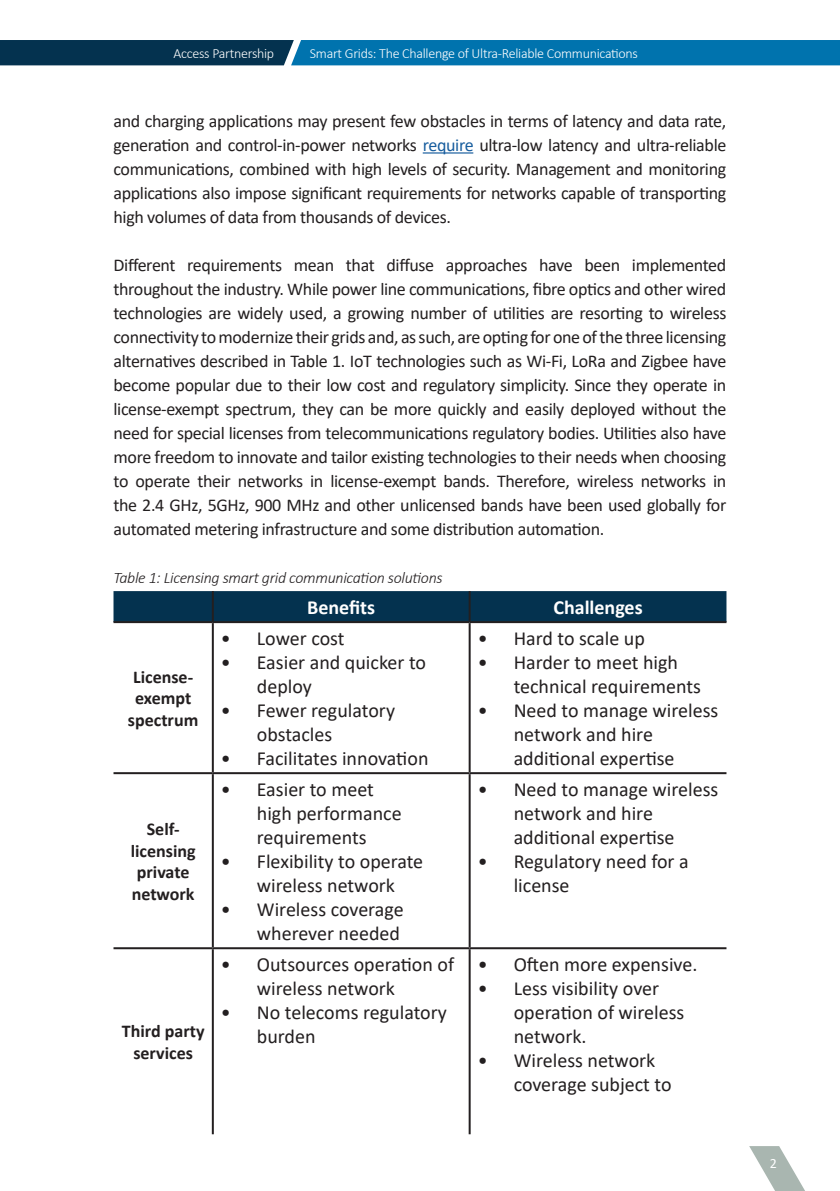
<style>
.page{position:relative;width:840px;height:1191px;background:#fff}
.page>*{position:absolute;margin:0;border:0;box-sizing:border-box;transform-origin:0 0}
.t1{font:20px/24px "Calibri";color:#231f20}
.t2{font:700 20px "Calibri";color:#fff}
.Address{font:18px/24px "Calibri";letter-spacing:-.02em;color:#231f20;text-align:justify}
.t3{font:700 18px/21.6px "Calibri";color:#231f20;text-align:center}
.Address-2{font:italic 300 16px "Calibri";letter-spacing:-.02em;color:#231f20}
.Header_-_Chapter_Nam{font:300 14px "Calibri";letter-spacing:-.02em;color:#fff}
.t4{font:14px "Calibri";color:#fff}
.s1{color:#175d9e}
.s2{color:#fff}
</style>
<div class="page">
<svg style="left:749px;top:1146px;width:56px;height:45px"></svg>
<svg style="left:0;top:40px;width:839px;height:25px;background:#035d8e"></svg>
<hr style="left:422px;top:152px;width:51px;height:2px;background:#175d9e">
<div style="left:113px;top:591px;width:613px;height:30px;background:#04324f"></div>
<hr style="left:212px;top:591px;width:2px;height:30px;background:#231f20">
<hr style="left:468px;top:591px;width:2px;height:30px;background:#231f20">
<hr style="left:113px;top:621px;width:100px;height:2px;background:#231f20">
<hr style="left:213px;top:621px;width:256px;height:2px;background:#231f20">
<hr style="left:212px;top:623px;width:2px;height:149px;background:#231f20">
<hr style="left:469px;top:621px;width:257px;height:2px;background:#231f20">
<hr style="left:468px;top:623px;width:2px;height:149px;background:#231f20">
<hr style="left:113px;top:772px;width:100px;height:2px;background:#231f20">
<hr style="left:213px;top:772px;width:256px;height:2px;background:#231f20">
<hr style="left:212px;top:774px;width:2px;height:173px;background:#231f20">
<hr style="left:469px;top:772px;width:257px;height:2px;background:#231f20">
<hr style="left:468px;top:774px;width:2px;height:173px;background:#231f20">
<hr style="left:113px;top:947px;width:100px;height:2px;background:#231f20">
<hr style="left:213px;top:947px;width:256px;height:2px;background:#231f20">
<hr style="left:212px;top:949px;width:2px;height:185px;background:#231f20">
<hr style="left:469px;top:947px;width:257px;height:2px;background:#231f20">
<hr style="left:468px;top:949px;width:2px;height:185px;background:#231f20">
<p class="Header_-_Chapter_Nam" style="left:173px;top:45px;width:102px">Access Partnership</p>
<p class="Header_-_Chapter_Nam" style="left:310px;top:45px;width:329px">Smart Grids: The Challenge of Ultra-Reliable Communications</p>
<p class="Address" style="left:113px;top:108px;width:614px">and charging applications may present few obstacles in terms of latency and data rate, generation and control-in-power networks <span class="s1">require</span> ultra-low latency and ultra-reliable communications, combined with high levels of security. Management and monitoring applications also impose significant requirements for networks capable of transporting high volumes of data from thousands of devices.</p>
<p class="Address" style="left:113px;top:252px;width:614px">Different requirements mean that diffuse approaches have been implemented throughout the industry. While power line communications, fibre optics and other wired technologies are widely used, a growing number of utilities are resorting to wireless connectivity to modernize their grids and, as such, are opting for one of the three licensing alternatives described in Table 1. IoT technologies such as Wi-Fi, LoRa and Zigbee have become popular due to their low cost and regulatory simplicity. Since they operate in license-exempt spectrum, they can be more quickly and easily deployed without the need for special licenses from telecommunications regulatory bodies. Utilities also have more freedom to innovate and tailor existing technologies to their needs when choosing to operate their networks in license-exempt bands. Therefore, wireless networks in the 2.4 GHz, 5GHz, 900 MHz and other unlicensed bands have been used globally for automated metering infrastructure and some distribution automation.</p>
<p class="Address-2" style="left:113px;top:568px;width:330px">Table 1: Licensing smart grid communication solutions</p>
<p class="t2" style="left:307px;top:593px;width:69px">Benefits</p>
<p class="t2" style="left:553px;top:593px;width:91px">Challenges</p>
<p class="t3" style="left:128px;top:666px;width:72px">License&shy;exempt spectrum</p>
<p class="t3" style="left:131px;top:818px;width:66px">Self&shy;licensing private network</p>
<p class="t3" style="left:122px;top:1020px;width:84px">Third party services</p>
<p class="t1" style="left:221px;top:626px;width:125px">• Lower cost</p>
<p class="t1" style="left:257px;top:650px;width:170px;text-indent:-36px">• Easier and quicker to deploy</p>
<p class="t1" style="left:257px;top:698px;width:140px;text-indent:-36px">• Fewer regulatory obstacles</p>
<p class="t1" style="left:221px;top:746px;width:209px">• Facilitates innovation</p>
<p class="t1" style="left:257px;top:777px;width:146px;text-indent:-36px">• Easier to meet high performance requirements</p>
<p class="t1" style="left:221px;top:849px;width:204px;text-align:center">• Flexibility to operate wireless network</p>
<p class="t1" style="left:221px;top:897px;width:184px;text-align:right">• Wireless coverage wherever needed</p>
<p class="t1" style="left:257px;top:952px;width:199px;text-indent:-36px">• Outsources operation of wireless network</p>
<p class="t1" style="left:257px;top:1000px;width:191px;text-indent:-36px">• No telecoms regulatory burden</p>
<p class="t1" style="left:477px;top:626px;width:169px">• Hard to scale up</p>
<p class="t1" style="left:513px;top:650px;width:189px;text-indent:-36px">• Harder to meet high technical requirements</p>
<p class="t1" style="left:513px;top:698px;width:206px;text-indent:-36px">• Need to manage wireless network and hire additional expertise</p>
<p class="t1" style="left:513px;top:777px;width:206px;text-indent:-36px">• Need to manage wireless network and hire additional expertise</p>
<p class="t1" style="left:513px;top:849px;width:176px;text-indent:-36px">• Regulatory need for a license</p>
<p class="t1" style="left:477px;top:952px;width:221px">• Often more expensive.</p>
<p class="t1" style="left:513px;top:976px;width:172px;text-indent:-36px">• Less visibility over operation of wireless network.</p>
<p class="t1" style="left:513px;top:1048px;width:203px;text-indent:-36px">• Wireless network coverage subject to <span class="s2">third</span></p>
<p class="t4" style="left:769px;top:1153px;width:9px">2</p>
</div>
